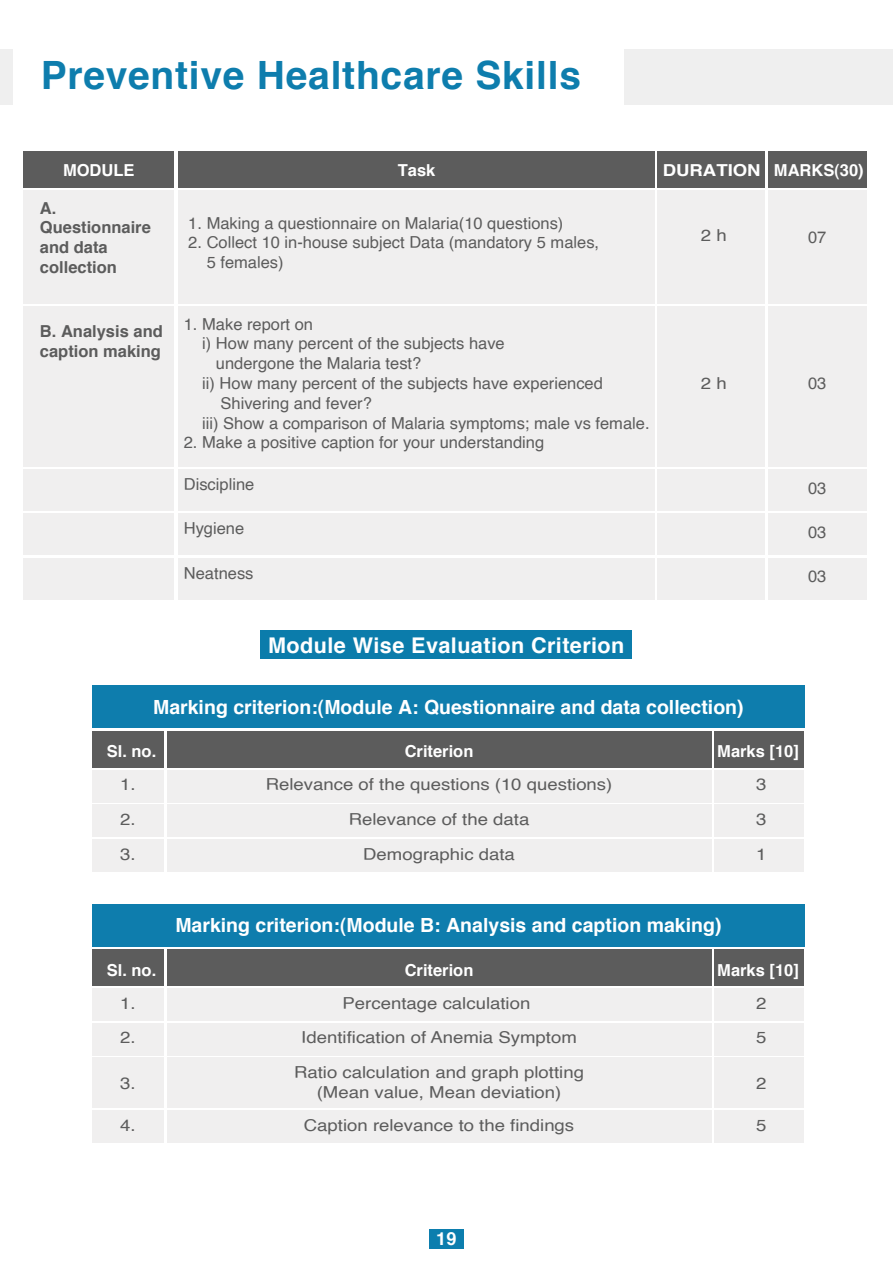
<style>
.page{position:relative;width:893px;height:1263px;background:#fff}
.page>*{position:absolute;margin:0;border:0;box-sizing:border-box;transform-origin:0 0}
.t1{font:700 39px "Helvetica";letter-spacing:.02em;color:#0e7dad}
.t2{font:700 21.6px "Helvetica";letter-spacing:.02em;color:#fff}
.t3{font:700 19.5px "Helvetica";color:#fff}
.t4{font:700 18px "Helvetica";color:#fff}
.t5{font:16.5px/19.8px "Helvetica";color:#5c5c5c}
.t6{font:16.5px/19.8px "Helvetica";color:#5c5c5c;text-align:center;scale:1.13 1}
.t7{font:700 16.5px "Helvetica";color:#fff}
.t8{font:700 16.5px/19.8px "Helvetica";color:#5c5c5c}
.t9{font:700 16.5px "Helvetica";color:#fff;scale:1.13 1}
</style>
<div class="page">
<div style="left:260px;top:630px;width:371px;height:29px;background:#0b7cab"></div>
<div style="left:92px;top:685px;width:713px;height:43px;background:#0e7dad"></div>
<div style="left:92px;top:731px;width:72px;height:36px;background:#5c5c5c"></div>
<div style="left:167px;top:731px;width:544px;height:36px;background:#5c5c5c"></div>
<div style="left:92px;top:770px;width:72px;height:32px;background:#f0efef"></div>
<div style="left:167px;top:770px;width:544px;height:32px;background:#f0efef"></div>
<div style="left:714px;top:731px;width:90px;height:36px;background:#5c5c5c"></div>
<div style="left:714px;top:770px;width:90px;height:32px;background:#f0efef"></div>
<div style="left:92px;top:805px;width:72px;height:32px;background:#f0efef"></div>
<div style="left:167px;top:804px;width:544px;height:33px;background:#f0efef"></div>
<div style="left:714px;top:805px;width:90px;height:32px;background:#f0efef"></div>
<div style="left:92px;top:839px;width:72px;height:33px;background:#f0efef"></div>
<div style="left:167px;top:839px;width:544px;height:33px;background:#f0efef"></div>
<div style="left:714px;top:839px;width:90px;height:33px;background:#f0efef"></div>
<div style="left:92px;top:903px;width:713px;height:43px;background:#0e7dad"></div>
<div style="left:92px;top:949px;width:72px;height:37px;background:#5c5c5c"></div>
<div style="left:167px;top:949px;width:544px;height:37px;background:#5c5c5c"></div>
<div style="left:92px;top:988px;width:72px;height:33px;background:#f0efef"></div>
<div style="left:167px;top:988px;width:544px;height:33px;background:#f0efef"></div>
<div style="left:714px;top:949px;width:90px;height:37px;background:#5c5c5c"></div>
<div style="left:714px;top:988px;width:90px;height:33px;background:#f0efef"></div>
<div style="left:92px;top:1023px;width:72px;height:32px;background:#f0efef"></div>
<div style="left:167px;top:1023px;width:544px;height:32px;background:#f0efef"></div>
<div style="left:714px;top:1023px;width:90px;height:32px;background:#f0efef"></div>
<div style="left:92px;top:1110px;width:72px;height:33px;background:#f0efef"></div>
<div style="left:167px;top:1110px;width:544px;height:33px;background:#f0efef"></div>
<div style="left:714px;top:1110px;width:90px;height:33px;background:#f0efef"></div>
<div style="left:92px;top:1058px;width:72px;height:50px;background:#f0efef"></div>
<div style="left:167px;top:1058px;width:544px;height:50px;background:#f0efef"></div>
<div style="left:714px;top:1058px;width:90px;height:50px;background:#f0efef"></div>
<div style="left:23px;top:151px;width:151px;height:37px;background:#5c5c5c"></div>
<div style="left:768px;top:151px;width:99px;height:37px;background:#5c5c5c"></div>
<div style="left:178px;top:151px;width:476px;height:37px;background:#5c5c5c"></div>
<div style="left:23px;top:191px;width:151px;height:113px;background:#f0efef"></div>
<div style="left:768px;top:191px;width:99px;height:113px;background:#f0efef"></div>
<div style="left:178px;top:191px;width:476px;height:113px;background:#f0efef"></div>
<div style="left:658px;top:151px;width:107px;height:37px;background:#5c5c5c"></div>
<div style="left:658px;top:191px;width:107px;height:113px;background:#f0efef"></div>
<div style="left:23px;top:307px;width:151px;height:160px;background:#f0efef"></div>
<div style="left:768px;top:307px;width:99px;height:160px;background:#f0efef"></div>
<div style="left:178px;top:307px;width:476px;height:160px;background:#f0efef"></div>
<div style="left:658px;top:307px;width:107px;height:160px;background:#f0efef"></div>
<div style="left:23px;top:470px;width:151px;height:41px;background:#f0efef"></div>
<div style="left:768px;top:470px;width:99px;height:41px;background:#f0efef"></div>
<div style="left:178px;top:470px;width:476px;height:41px;background:#f0efef"></div>
<div style="left:658px;top:470px;width:107px;height:41px;background:#f0efef"></div>
<div style="left:23px;top:514px;width:151px;height:41px;background:#f0efef"></div>
<div style="left:768px;top:514px;width:99px;height:41px;background:#f0efef"></div>
<div style="left:178px;top:514px;width:476px;height:41px;background:#f0efef"></div>
<div style="left:658px;top:514px;width:107px;height:41px;background:#f0efef"></div>
<div style="left:23px;top:558px;width:151px;height:41px;background:#f0efef"></div>
<div style="left:768px;top:558px;width:99px;height:41px;background:#f0efef"></div>
<div style="left:178px;top:558px;width:476px;height:41px;background:#f0efef"></div>
<div style="left:658px;top:558px;width:107px;height:41px;background:#f0efef"></div>
<div style="left:429px;top:1229px;width:34px;height:20px;background:#0c7eae"></div>
<div style="left:624px;top:49px;width:269px;height:55px;background:#efefef"></div>
<div style="left:0;top:49px;width:13px;height:55px;background:#efefef"></div>
<h1 class="t1" style="left:41px;top:51px;width:542px">Preventive Healthcare Skills</h1>
<p class="t7" style="left:63px;top:160px;width:73px">MODULE</p>
<p class="t8" style="left:40px;top:197px;width:112px">A.<br>Questionnaire and data collection</p>
<p class="t8" style="left:40px;top:321px;width:124px">B. Analysis and caption making</p>
<p class="t7" style="left:398px;top:160px;width:39px">Task</p>
<p class="t9" style="left:663px;top:160px;width:179px">DURATION MARKS(30)</p>
<p class="t5" style="left:188px;top:213px;width:377px">1. Making a questionnaire on Malaria(10 questions)</p>
<p class="t5" style="left:207px;top:233px;width:394px;text-indent:-18px">2. Collect 10 in-house subject Data (mandatory 5 males,<br>5 females)</p>
<p class="t6" style="left:701px;top:226px;width:24px">2 h</p>
<p class="t5" style="left:808px;top:228px;width:20px">07</p>
<p class="t5" style="left:184px;top:314px;width:131px">1. Make report on</p>
<p class="t5" style="left:202px;top:334px;width:304px">i) How many percent of the subjects have</p>
<p class="t5" style="left:216px;top:354px;width:207px">undergone the Malaria test?</p>
<p class="t5" style="left:202px;top:374px;width:402px">ii) How many percent of the subjects have experienced</p>
<p class="t5" style="left:220px;top:394px;width:153px">Shivering and fever?</p>
<p class="t5" style="left:202px;top:413px;width:449px">iii) Show a comparison of Malaria symptoms; male vs female.</p>
<p class="t5" style="left:184px;top:433px;width:362px">2. Make a positive caption for your understanding</p>
<p class="t5" style="left:184px;top:475px;width:72px">Discipline</p>
<p class="t5" style="left:808px;top:479px;width:20px">03</p>
<p class="t5" style="left:184px;top:519px;width:62px">Hygiene</p>
<p class="t5" style="left:808px;top:523px;width:20px">03</p>
<p class="t5" style="left:184px;top:563px;width:71px">Neatness</p>
<p class="t5" style="left:808px;top:567px;width:20px">03</p>
<p class="t6" style="left:701px;top:374px;width:24px">2 h</p>
<p class="t5" style="left:808px;top:374px;width:20px">03</p>
<h2 class="t2" style="left:268px;top:631px;width:358px">Module Wise Evaluation Criterion</h2>
<p class="t3" style="left:153px;top:694px;width:592px">Marking criterion:(Module A: Questionnaire and data collection)</p>
<p class="t7" style="left:107px;top:741px;width:51px">Sl. no.</p>
<p class="t7" style="left:405px;top:741px;width:70px">Criterion</p>
<p class="t7" style="left:717px;top:741px;width:83px">Marks [10]</p>
<p class="t6" style="left:120px;top:775px;width:15px">1.</p>
<p class="t6" style="left:266px;top:775px;width:308px">Relevance of the questions (10 questions)</p>
<p class="t6" style="left:756px;top:775px;width:11px">3</p>
<p class="t6" style="left:120px;top:810px;width:15px">2.</p>
<p class="t6" style="left:349px;top:810px;width:161px">Relevance of the data</p>
<p class="t6" style="left:756px;top:810px;width:11px">3</p>
<p class="t6" style="left:120px;top:844px;width:15px">3.</p>
<p class="t6" style="left:363px;top:844px;width:136px">Demographic data</p>
<p class="t6" style="left:756px;top:844px;width:11px">1</p>
<p class="t3" style="left:175px;top:913px;width:548px">Marking criterion:(Module B: Analysis and caption making)</p>
<p class="t7" style="left:107px;top:959px;width:51px">Sl. no.</p>
<p class="t7" style="left:405px;top:959px;width:70px">Criterion</p>
<p class="t7" style="left:717px;top:959px;width:83px">Marks [10]</p>
<p class="t6" style="left:120px;top:993px;width:15px">1.</p>
<p class="t6" style="left:343px;top:993px;width:168px">Percentage calculation</p>
<p class="t6" style="left:756px;top:993px;width:11px">2</p>
<p class="t6" style="left:120px;top:1028px;width:15px">2.</p>
<p class="t6" style="left:301px;top:1028px;width:245px">Identification of Anemia Symptom</p>
<p class="t6" style="left:756px;top:1028px;width:11px">5</p>
<p class="t6" style="left:120px;top:1073px;width:15px">3.</p>
<p class="t6" style="left:294px;top:1063px;width:258px">Ratio calculation and graph plotting (Mean value, Mean deviation)</p>
<p class="t6" style="left:756px;top:1073px;width:11px">2</p>
<p class="t6" style="left:120px;top:1115px;width:15px">4.</p>
<p class="t6" style="left:304px;top:1115px;width:241px">Caption relevance to the findings</p>
<p class="t6" style="left:756px;top:1115px;width:11px">5</p>
<p class="t4" style="left:436px;top:1227px;width:22px">19</p>
</div>
